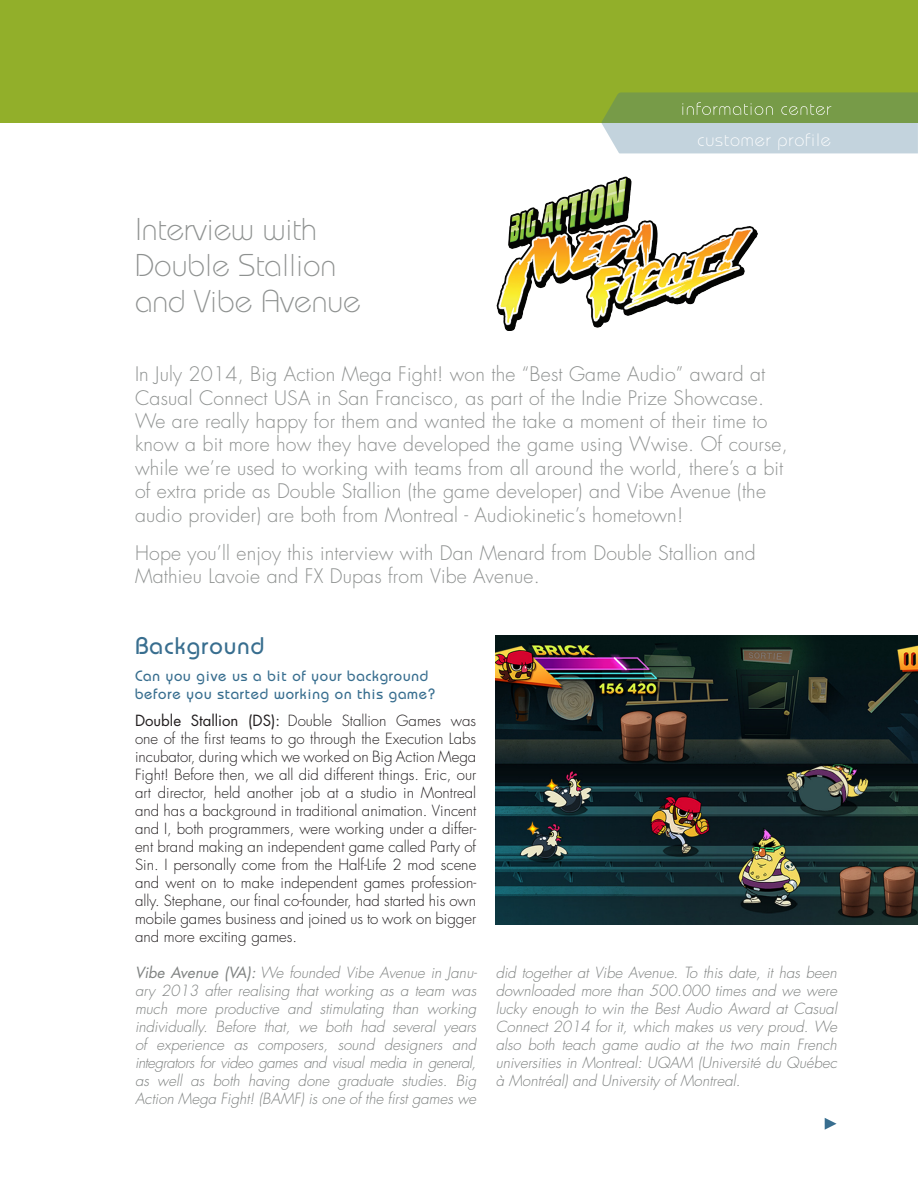
<style>
.page{position:relative;width:918px;height:1188px;background:#fff}
.page>*{position:absolute;margin:0;border:0;box-sizing:border-box;transform-origin:0 0}
.t1{font:300 31.5px/36px "Bauhaus";color:#8e9190}
.t2{font:500 24px "Bauhaus";letter-spacing:.055em;color:#386e8f}
.t3{font:300 19.5px/23.4px "Futura Std";letter-spacing:.01em;color:#8e9190}
.t4{font:300 18px "Bauhaus";letter-spacing:.05em;color:#fff}
.t5{font:italic 300 15px/18px "Futura Std";color:#7f8281;text-align:justify}
.t6{font:300 15px/18px "Futura Std";color:#231f20;text-align:justify}
.t7{font:500 15px/18px "Bauhaus";letter-spacing:.055em;color:#386e8f}
.s1{font-weight:400}
</style>
<div class="page">
<div style="left:0;top:0;width:918px;height:123px;background:#92af2a"></div>
<svg style="left:601px;top:92px;width:317px;height:61px;background:#9fb893"></svg>
<svg style="left:825px;top:1118px;width:12px;height:12px"></svg>
<img style="left:496px;top:176px;width:262px;height:154px">
<img style="left:496px;top:636px;width:422px;height:288px">
<p class="t1" style="left:135px;top:211px;width:184px">Interview with</p>
<p class="t1" style="left:135px;top:247px;width:227px">Double Stallion and Vibe Avenue</p>
<p class="t4" style="left:697px;top:129px;width:135px">customer profile</p>
<p class="t3" style="left:135px;top:363px;width:654px">In July 2014, Big Action Mega Fight! won the “Best Game Audio” award at Casual Connect USA in San Francisco, as part of the Indie Prize Showcase.<br>We are really happy for them and wanted the take a moment of their time to know a bit more how they have developed the game using Wwise. Of course, while we’re used to working with teams from all around the world, there’s a bit of extra pride as Double Stallion (the game developer) and Vibe Avenue (the audio provider) are both from Montreal - Audiokinetic’s hometown!</p>
<p class="t3" style="left:135px;top:542px;width:622px">Hope you’ll enjoy this interview with Dan Menard from Double Stallion and<br>Mathieu Lavoie and FX Dupas from Vibe Avenue.</p>
<p class="t2" style="left:135px;top:632px;width:131px">Background</p>
<p class="t7" style="left:135px;top:667px;width:301px">Can you give us a bit of your background before you started working on this game?</p>
<p class="t6" style="left:135px;top:712px;width:343px"><span class="s1">Double Stallion (DS):</span> Double Stallion Games was one of the first teams to go through the Execution Labs incubator, during which we worked on Big Action Mega Fight! Before then, we all did different things. Eric, our art director, held another job at a studio in Montreal and has a background in traditional animation. Vincent and I, both programmers, were working under a differ&shy;ent brand making an independent game called Party of Sin. I personally come from the Half-Life 2 mod scene and went on to make independent games profession&shy;ally. Stephane, our final co-founder, had started his own mobile games business and joined us to work on bigger and more exciting games.</p>
<p class="t5" style="left:135px;top:964px;width:344px"><span class="s1">Vibe Avenue (VA):</span> We founded Vibe Avenue in Janu&shy;ary 2013 after realising that working as a team was much more productive and stimulating than working individually. Before that, we both had several years of experience as composers, sound designers and integrators for video games and visual media in general, as well as both having done graduate studies. Big Action Mega Fight! (BAMF) is one of the first games we</p>
<p class="t5" style="left:496px;top:964px;width:343px">did together at Vibe Avenue. To this date, it has been downloaded more than 500.000 times and we were lucky enough to win the Best Audio Award at Casual Connect 2014 for it, which makes us very proud. We also both teach game audio at the two main French universities in Montreal: UQAM (Université du Québec à Montréal) and University of Montreal.</p>
</div>
